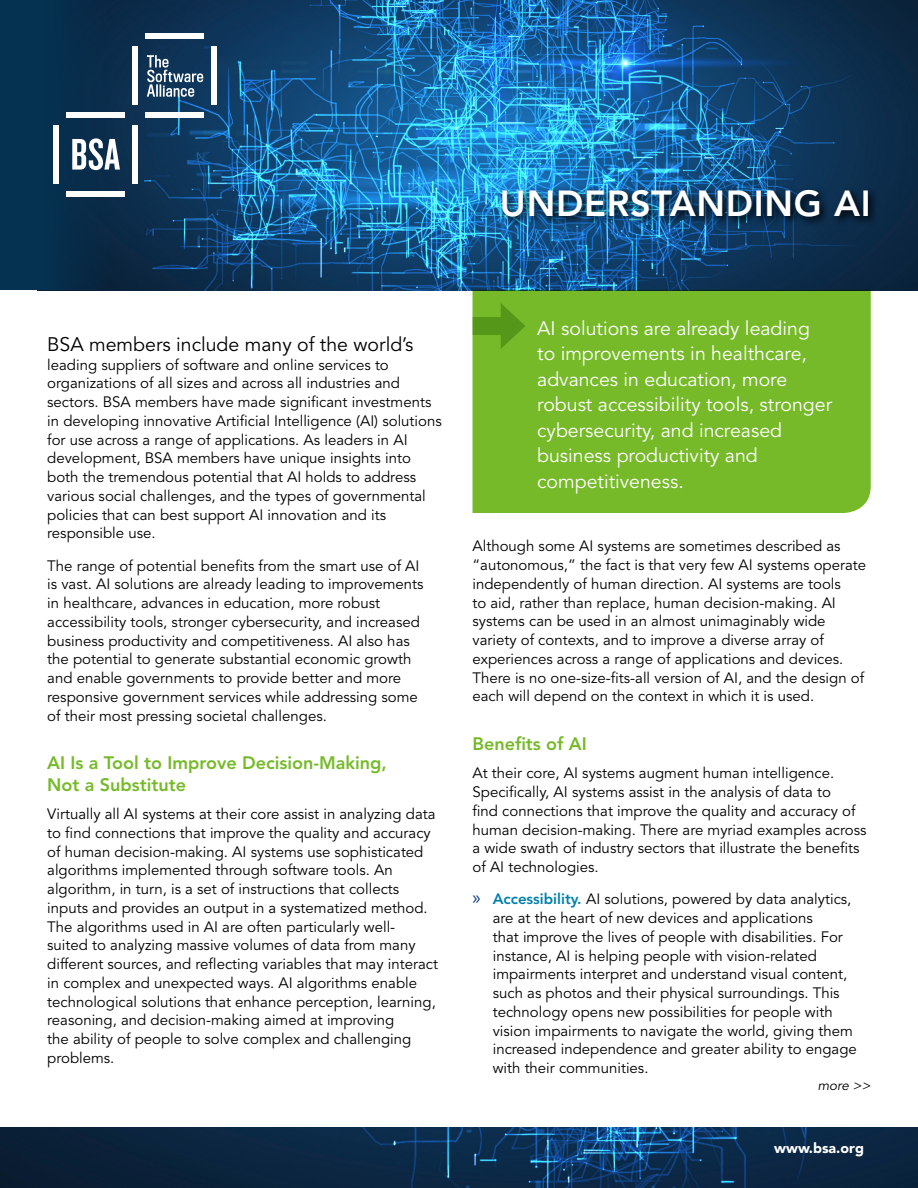
<style>
.page{position:relative;width:918px;height:1188px;background:#fff}
.page>*{position:absolute;margin:0;border:0;box-sizing:border-box;transform-origin:0 0}
.t1{font:800 36px "Avenir LT Std";letter-spacing:.02em;color:#fff}
.t2{font:19.5px/25.5px "Avenir LT Std";color:#fff}
.t3{font:19.5px "Avenir LT Std";color:#000}
.t4{font:800 18px/21.6px "Avenir LT Std";color:#76ba29}
.t5{font:15px/18.8px "Avenir LT Std";color:#000}
.t6{font:900 14.25px "Avenir LT Std";color:#fff}
.t7{font:italic 13.5px "Avenir LT Std";color:#000}
.s1{font-family:"Myriad Pro";font-size:19.5px;color:#103a81}
.s2{font-weight:800;color:#007fad}
</style>
<div class="page">
<img style="left:112px;top:0;width:806px;height:290px">
<svg style="left:498px;top:186px;width:381px;height:41px;background:#11446b"></svg>
<div style="left:0;top:0;width:112px;height:290px;background:#053251"></div>
<div style="left:53px;top:125px;width:6px;height:59px;background:#fff"></div>
<div style="left:132px;top:125px;width:6px;height:59px;background:#fff"></div>
<svg style="left:72px;top:138px;width:48px;height:32px"></svg>
<div style="left:66px;top:191px;width:59px;height:5px;background:#fff"></div>
<div style="left:66px;top:112px;width:59px;height:6px;background:#fff"></div>
<div style="left:211px;top:46px;width:6px;height:59px;background:#fff"></div>
<div style="left:145px;top:112px;width:59px;height:6px;background:#fff"></div>
<div style="left:145px;top:34px;width:59px;height:5px;background:#fff"></div>
<div style="left:133px;top:46px;width:5px;height:59px;background:#fff"></div>
<svg style="left:147px;top:55px;width:56px;height:42px;background:#4b6882"></svg>
<img style="left:0;top:1127px;width:918px;height:61px">
<div style="left:472px;top:290px;width:399px;height:223px;background:#76ba29"></div>
<div style="left:472px;top:317px;width:38px;height:18px;background:#559718"></div>
<svg style="left:501px;top:303px;width:24px;height:46px"></svg>
<h1 class="t1" style="left:500px;top:182px;width:372px">UNDERSTANDING AI</h1>
<h2 class="t3" style="left:47px;top:333px;width:368px">BSA members include many of the world’s</h2>
<p class="t5" style="left:47px;top:355px;width:396px">leading suppliers of software and online services to organizations of all sizes and across all industries and sectors. BSA members have made significant investments in developing innovative Artificial Intelligence (AI) solutions for use across a range of applications. As leaders in AI development, BSA members have unique insights into both the tremendous potential that AI holds to address various social challenges, and the types of governmental policies that can best support AI innovation and its responsible use.</p>
<p class="t5" style="left:47px;top:556px;width:378px">The range of potential benefits from the smart use of AI is vast. AI solutions are already leading to improvements in healthcare, advances in education, more robust accessibility tools, stronger cybersecurity, and increased business productivity and competitiveness. AI also has the potential to generate substantial economic growth and enable governments to provide better and more responsive government services while addressing some of their most pressing societal challenges.</p>
<p class="t4" style="left:47px;top:752px;width:341px">AI Is a Tool to Improve Decision-Making,<br>Not a Substitute</p>
<p class="t5" style="left:47px;top:805px;width:392px">Virtually all AI systems at their core assist in analyzing data to find connections that improve the quality and accuracy of human decision-making. AI systems use sophisticated algorithms implemented through software tools. An algorithm, in turn, is a set of instructions that collects inputs and provides an output in a systematized method.<br>The algorithms used in AI are often particularly well&shy;suited to analyzing massive volumes of data from many different sources, and reflecting variables that may interact in complex and unexpected ways. AI algorithms enable technological solutions that enhance perception, learning, reasoning, and decision-making aimed at improving<br>the ability of people to solve complex and challenging problems.</p>
<h2 class="t2" style="left:537px;top:316px;width:296px">AI solutions are already leading to improvements in healthcare, advances in education, more robust accessibility tools, stronger cybersecurity, and increased business productivity and competitiveness.</h2>
<p class="t5" style="left:472px;top:537px;width:395px">Although some AI systems are sometimes described as “autonomous,” the fact is that very few AI systems operate independently of human direction. AI systems are tools<br>to aid, rather than replace, human decision-making. AI systems can be used in an almost unimaginably wide variety of contexts, and to improve a diverse array of experiences across a range of applications and devices.<br>There is no one-size-fits-all version of AI, and the design of each will depend on the context in which it is used.</p>
<p class="t4" style="left:472px;top:733px;width:116px">Benefits of AI</p>
<p class="t5" style="left:472px;top:764px;width:395px">At their core, AI systems augment human intelligence.<br>Specifically, AI systems assist in the analysis of data to<br>find connections that improve the quality and accuracy of human decision-making. There are myriad examples across a wide swath of industry sectors that illustrate the benefits of AI technologies.</p>
<p class="t5" style="left:493px;top:890px;width:366px;text-indent:-20px"><span class="s1">»</span> <span class="s2">Accessibility.</span> AI solutions, powered by data analytics, are at the heart of new devices and applications<br>that improve the lives of people with disabilities. For instance, AI is helping people with vision-related impairments interpret and understand visual content, such as photos and their physical surroundings. This technology opens new possibilities for people with vision impairments to navigate the world, giving them increased independence and greater ability to engage with their communities.</p>
<p class="t7" style="left:818px;top:1078px;width:54px">more &gt;&gt;</p>
<p class="t6" style="left:774px;top:1139px;width:91px">www.bsa.org</p>
</div>
